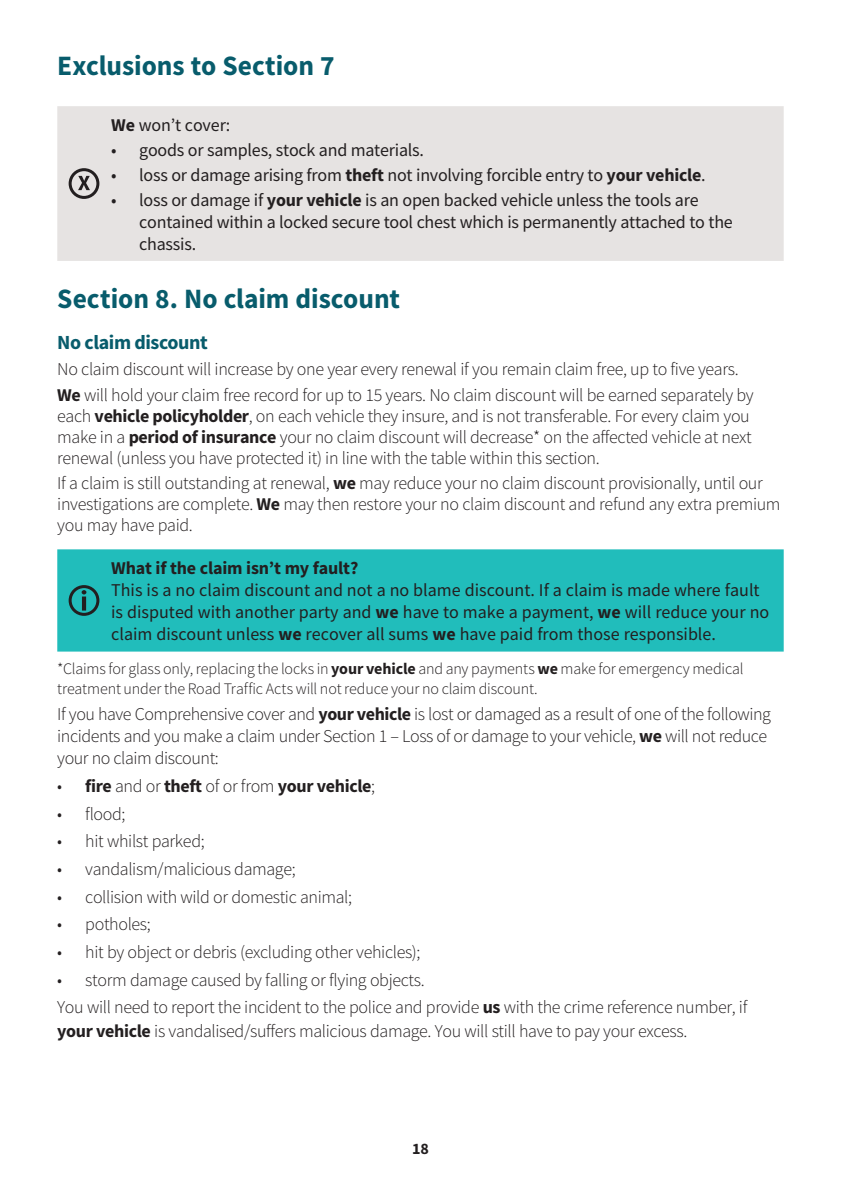
<style>
.page{position:relative;width:841px;height:1192px;background:#fff}
.page>*{position:absolute;margin:0;border:0;box-sizing:border-box;transform-origin:0 0}
.t1{font:700 28px "Source Sans Pro";color:#085c6c}
.t2{font:700 20px "Source Sans Pro";letter-spacing:-.02em;color:#085c6c}
.t3{font:300 18px/21px "Source Sans Pro";letter-spacing:-.02em;color:#231f20}
.t4{font:18px/22px "Source Sans Pro";letter-spacing:-.015em;color:#231f20}
.t5{font:700 18px "Source Sans Pro";letter-spacing:-.01em;color:#231f20}
.t6{font:300 16px/20px "Source Sans Pro";letter-spacing:-.01em;color:#231f20}
.t7{font:700 16px "Source Sans Pro";color:#231f20}
.s1{font-weight:700}
.s2{font-weight:300}
</style>
<div class="page">
<div style="left:57px;top:106px;width:726px;height:155px;background:#e6e3e2"></div>
<div style="left:69px;top:168px;width:30px;height:31px;border:3px solid #231f20;border-radius:50%"></div>
<svg style="left:78px;top:176px;width:12px;height:14px"></svg>
<div style="left:57px;top:549px;width:726px;height:102px;background:#21bdbb"></div>
<hr style="left:82px;top:596px;width:4px;height:14px;background:#231f20">
<svg style="left:82px;top:590px;width:4px;height:4px"></svg>
<div style="left:69px;top:585px;width:30px;height:31px;border:3px solid #231f20;border-radius:50%"></div>
<h1 class="t1" style="left:57px;top:47px;width:279px">Exclusions to Section 7</h1>
<p class="t4" style="left:111px;top:114px;width:120px"><span class="s1">We</span> won’t cover:</p>
<p class="t4" style="left:111px;top:139px;width:314px">• goods or samples, stock and materials.</p>
<p class="t4" style="left:111px;top:164px;width:595px">• loss or damage arising from <span class="s1">theft</span> not involving forcible entry to <span class="s1">your vehicle</span>.</p>
<p class="t4" style="left:139px;top:188px;width:594px;text-indent:-28px">• loss or damage if <span class="s1">your vehicle</span> is an open backed vehicle unless the tools are contained within a locked secure tool chest which is permanently attached to the chassis.</p>
<h1 class="t1" style="left:57px;top:280px;width:344px">Section 8. No claim discount</h1>
<p class="t2" style="left:57px;top:329px;width:152px">No claim discount</p>
<p class="t3" style="left:57px;top:356px;width:697px;line-height:25.6px">No claim discount will increase by one year every renewal if you remain claim free, up to five years.<br><span class="s1">We</span> will hold your claim free record for up to 15 years. No claim discount will be earned separately by</p>
<p class="t3" style="left:57px;top:405px;width:695px;text-align:justify">each <span class="s1">vehicle policyholder</span>, on each vehicle they insure, and is not transferable. For every claim you make in a <span class="s1">period of insurance</span> your no claim discount will decrease* on the affected vehicle at next renewal (unless you have protected it) in line with the table within this section.</p>
<p class="t3" style="left:57px;top:473px;width:724px">If a claim is still outstanding at renewal, <span class="s1">we</span> may reduce your no claim discount provisionally, until our investigations are complete. <span class="s1">We</span> may then restore your no claim discount and refund any extra premium you may have paid.</p>
<p class="t5" style="left:111px;top:556px;width:248px">What if the claim isn’t my fault?</p>
<p class="t4" style="left:111px;top:579px;width:659px">This is a no claim discount and not a no blame discount. If a claim is made where fault is disputed with another party and <span class="s1">we</span> have to make a payment, <span class="s1">we</span> will reduce your no claim discount unless <span class="s1">we</span> recover all sums <span class="s1">we</span> have paid from those responsible.</p>
<p class="t6" style="left:57px;top:658px;width:687px">*Claims for glass only, replacing the locks in <span class="s1">your vehicle</span> and any payments <span class="s1">we</span> make for emergency medical treatment under the Road Traffic Acts will not reduce your no claim discount.</p>
<p class="t3" style="left:57px;top:703px;width:714px;line-height:22px">If you have Comprehensive cover and <span class="s1">your vehicle</span> is lost or damaged as a result of one of the following incidents and you make a claim under Section 1 – Loss of or damage to your vehicle, <span class="s1">we</span> will not reduce your no claim discount:</p>
<p class="t5" style="left:57px;top:774px;width:319px"><span class="s2">•</span> fire <span class="s2">and or</span> theft <span class="s2">of or from</span> your vehicle<span class="s2">;</span></p>
<p class="t3" style="left:57px;top:803px;width:70px">• flood;</p>
<p class="t3" style="left:57px;top:831px;width:149px">• hit whilst parked;</p>
<p class="t3" style="left:57px;top:858px;width:240px">• vandalism/malicious damage;</p>
<p class="t3" style="left:57px;top:886px;width:296px">• collision with wild or domestic animal;</p>
<p class="t3" style="left:57px;top:914px;width:95px">• potholes;</p>
<p class="t3" style="left:57px;top:941px;width:364px">• hit by object or debris (excluding other vehicles);</p>
<p class="t3" style="left:57px;top:966px;width:691px;line-height:27.6px">• storm damage caused by falling or flying objects.<br>You will need to report the incident to the police and provide <span class="s1">us</span> with the crime reference number, if</p>
<p class="t3" style="left:57px;top:1021px;width:631px"><span class="s1">your vehicle</span> is vandalised/suffers malicious damage. You will still have to pay your excess.</p>
<p class="t7" style="left:412px;top:1137px;width:18px">18</p>
</div>
